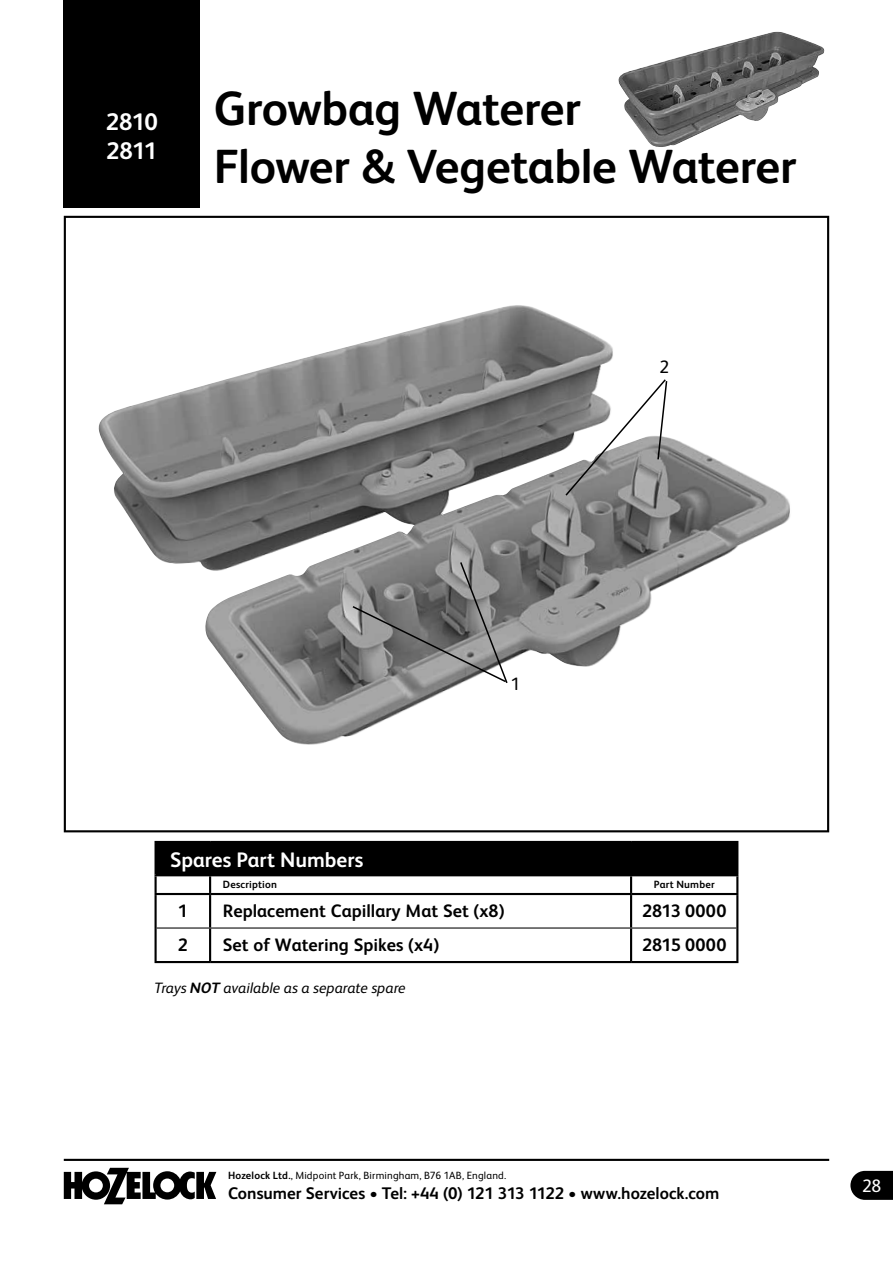
<style>
.page{position:relative;width:893px;height:1263px;background:#fff}
.page>*{position:absolute;margin:0;border:0;box-sizing:border-box;transform-origin:0 0}
.t1{font:700 48px/57.6px "FS Albert Pro";letter-spacing:-.015em;color:#000}
.t2{font:700 24px/28.8px "FS Albert Pro";letter-spacing:-.03em;color:#fff}
.t3{font:700 21px "FS Albert Pro";color:#fff}
.t4{font:700 18px "FS Albert Pro";color:#000}
.t5{font:18px "FS Albert Pro";color:#fff}
.t6{font:18px "FS Albert Pro";color:#000}
.t7{font:700 16.8px "FS Albert Pro";color:#000}
.t8{font:italic 15px "FS Albert Pro";color:#000}
.t9{font:10.5px "FS Albert Pro";letter-spacing:.015em;color:#000}
.t10{font:700 10.5px "FS Albert Pro";letter-spacing:.015em;color:#000}
.s1{font-weight:700}
</style>
<div class="page">
<svg style="left:64px;top:1168px;width:152px;height:36px"></svg>
<svg style="left:850px;top:1171px;width:43px;height:29px"></svg>
<hr style="left:64px;top:1159px;width:765px;height:2px;background:#000">
<div style="left:64px;top:0;width:136px;height:207px;background:#000"></div>
<div style="left:156px;top:842px;width:581px;height:33px;background:#000"></div>
<hr style="left:155px;top:841px;width:55px;height:2px;background:#000">
<hr style="left:155px;top:843px;width:2px;height:31px;background:#000">
<hr style="left:210px;top:841px;width:421px;height:2px;background:#000">
<hr style="left:631px;top:841px;width:107px;height:2px;background:#000">
<hr style="left:736px;top:843px;width:2px;height:31px;background:#000">
<hr style="left:155px;top:874px;width:55px;height:2px;background:#000">
<svg style="left:155px;top:876px;width:2px;height:17px"></svg>
<hr style="left:210px;top:874px;width:421px;height:2px;background:#000">
<svg style="left:209px;top:876px;width:2px;height:17px"></svg>
<hr style="left:631px;top:874px;width:107px;height:2px;background:#000">
<svg style="left:630px;top:876px;width:2px;height:17px"></svg>
<svg style="left:736px;top:876px;width:2px;height:17px"></svg>
<hr style="left:155px;top:893px;width:55px;height:2px;background:#000">
<hr style="left:155px;top:895px;width:2px;height:33px;background:#000">
<hr style="left:210px;top:893px;width:421px;height:2px;background:#000">
<hr style="left:209px;top:895px;width:2px;height:32px;background:#000">
<hr style="left:631px;top:893px;width:107px;height:2px;background:#000">
<hr style="left:630px;top:895px;width:2px;height:32px;background:#000">
<hr style="left:736px;top:895px;width:2px;height:33px;background:#000">
<hr style="left:155px;top:928px;width:2px;height:33px;background:#000">
<hr style="left:209px;top:928px;width:2px;height:33px;background:#000">
<hr style="left:630px;top:928px;width:2px;height:33px;background:#000">
<hr style="left:736px;top:928px;width:2px;height:33px;background:#000">
<hr style="left:155px;top:961px;width:55px;height:2px;background:#000">
<hr style="left:210px;top:961px;width:421px;height:2px;background:#000">
<hr style="left:631px;top:961px;width:107px;height:2px;background:#000">
<hr style="left:157px;top:927px;width:53px;height:1px;background:#000">
<hr style="left:210px;top:927px;width:421px;height:1px;background:#000">
<hr style="left:631px;top:927px;width:105px;height:1px;background:#000">
<img style="left:618px;top:32px;width:206px;height:115px">
<img style="left:98px;top:305px;width:692px;height:440px">
<svg style="left:351px;top:560px;width:158px;height:125px;background:#818181"></svg>
<svg style="left:564px;top:378px;width:104px;height:119px"></svg>
<h2 class="t2" style="left:106px;top:107px;width:54px">2810<br>2811</h2>
<h1 class="t1" style="left:214px;top:78px;width:585px">Growbag Waterer<br>Flower &amp; Vegetable Waterer</h1>
<p class="t6" style="left:659px;top:354px;width:11px">2</p>
<p class="t6" style="left:511px;top:671px;width:11px">1</p>
<p class="t3" style="left:170px;top:845px;width:195px">Spares Part Numbers</p>
<p class="t10" style="left:223px;top:877px;width:56px">Description</p>
<p class="t10" style="left:654px;top:877px;width:62px">Part Number</p>
<p class="t4" style="left:178px;top:898px;width:12px">1</p>
<p class="t4" style="left:223px;top:898px;width:283px">Replacement Capillary Mat Set (x8)</p>
<p class="t4" style="left:642px;top:898px;width:86px">2813 0000</p>
<p class="t4" style="left:178px;top:932px;width:12px">2</p>
<p class="t4" style="left:223px;top:932px;width:218px">Set of Watering Spikes (x4)</p>
<p class="t4" style="left:642px;top:932px;width:86px">2815 0000</p>
<p class="t8" style="left:155px;top:977px;width:253px">Trays <span class="s1">NOT</span> available as a separate spare</p>
<p class="t9" style="left:228px;top:1168px;width:280px"><span class="s1">Hozelock Ltd.</span>, Midpoint Park, Birmingham, B76 1AB, England.</p>
<p class="t7" style="left:228px;top:1181px;width:493px">Consumer Services • Tel: +44 (0) 121 313 1122 • www.hozelock.com</p>
<p class="t5" style="left:862px;top:1173px;width:21px">28</p>
</div>
